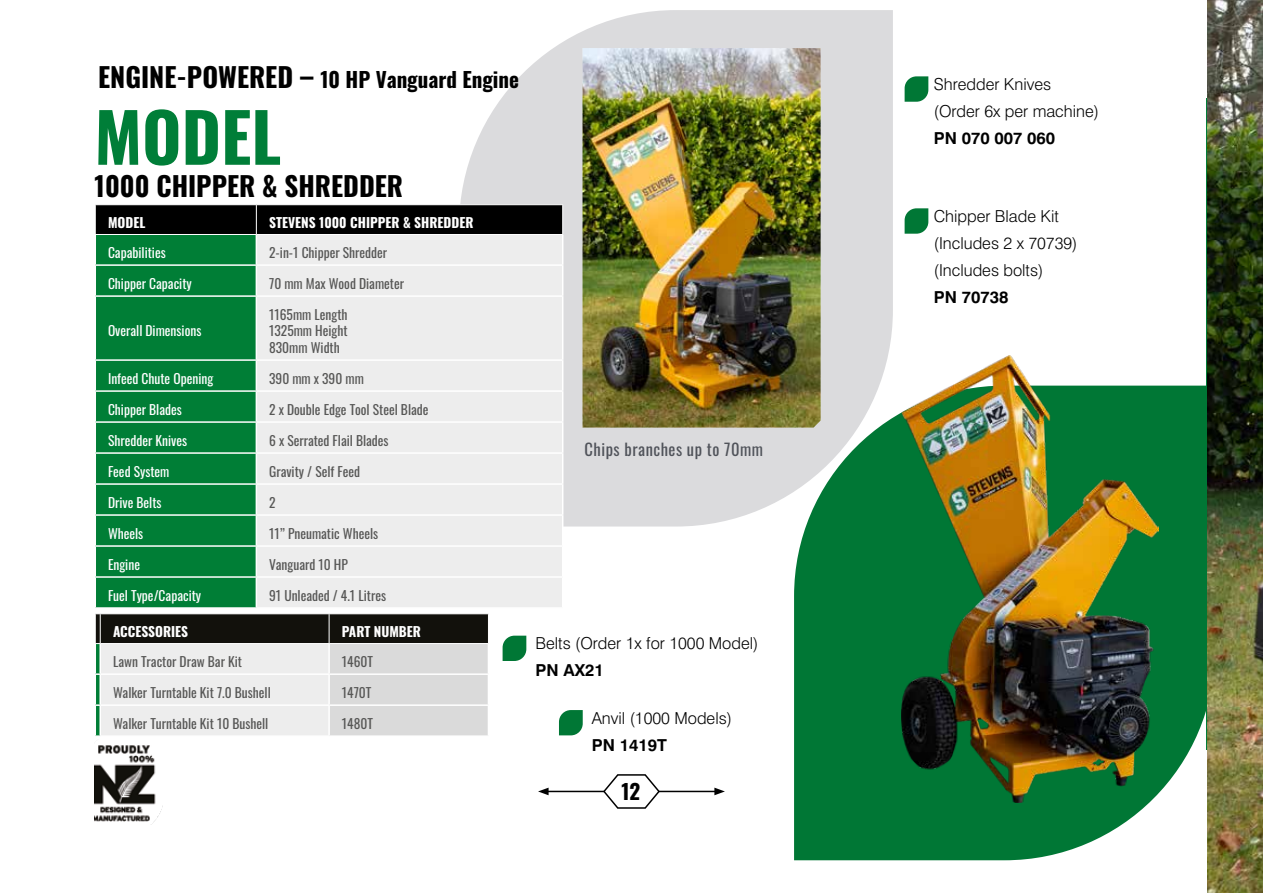
<style>
.page{position:relative;width:1263px;height:893px;background:#fff}
.page>*{position:absolute;margin:0;border:0;box-sizing:border-box;transform-origin:0 0}
.t1{font:700 67.5px "Oswald";color:#007e38}
.t2{font:700 27px "Oswald";color:#000}
.t3{font:700 21px "Oswald";color:#000}
.t4{font:300 16.5px/27px "Swiss 721 BT";color:#000}
.t5{font:700 16.5px "Swiss 721 BT";color:#000}
.t6{font:16.5px "Oswald";letter-spacing:.03em;color:#50535a}
.t7{font:13.5px/16.5px "Oswald";color:#575756;text-align:justify}
.t8{font:13.5px "Oswald";color:#fff}
.t9{font:700 13.5px "Oswald";color:#fff}
.s1{font-size:27px}
</style>
<div class="page">
<hr style="left:659px;top:791px;width:58px;height:1px;background:#000">
<svg style="left:714px;top:788px;width:11px;height:7px"></svg>
<svg style="left:602px;top:774px;width:59px;height:35px"></svg>
<hr style="left:546px;top:791px;width:58px;height:1px;background:#000">
<svg style="left:538px;top:788px;width:11px;height:7px"></svg>
<svg style="left:460px;top:10px;width:433px;height:516px;background:#e0e0e1"></svg>
<svg style="left:794px;top:386px;width:413px;height:474px;background:#2c8d57"></svg>
<svg style="left:95px;top:613px;width:394px;height:123px;background:#b3b4b2"></svg>
<hr style="left:100px;top:735px;width:229px;height:2px;background:#fff">
<hr style="left:329px;top:735px;width:160px;height:2px;background:#fff">
<div style="left:96px;top:297px;width:160px;height:310px;background:#007e36"></div>
<div style="left:257px;top:297px;width:305px;height:310px;background:#ededed"></div>
<hr style="left:256px;top:204px;width:307px;height:1px;background:#fff">
<svg style="left:95px;top:205px;width:468px;height:90px;background:#6d8979"></svg>
<hr style="left:256px;top:295px;width:307px;height:2px;background:#fff">
<hr style="left:562px;top:297px;width:1px;height:62px;background:#fff">
<hr style="left:94px;top:359px;width:162px;height:2px;background:#fff">
<hr style="left:256px;top:359px;width:307px;height:2px;background:#fff">
<hr style="left:94px;top:390px;width:162px;height:2px;background:#fff">
<hr style="left:256px;top:390px;width:307px;height:2px;background:#fff">
<hr style="left:94px;top:421px;width:162px;height:2px;background:#fff">
<hr style="left:256px;top:421px;width:307px;height:2px;background:#fff">
<hr style="left:94px;top:452px;width:162px;height:2px;background:#fff">
<hr style="left:256px;top:452px;width:307px;height:2px;background:#fff">
<hr style="left:94px;top:483px;width:162px;height:2px;background:#fff">
<hr style="left:256px;top:483px;width:307px;height:2px;background:#fff">
<hr style="left:94px;top:514px;width:162px;height:2px;background:#fff">
<hr style="left:256px;top:514px;width:307px;height:2px;background:#fff">
<hr style="left:94px;top:545px;width:162px;height:2px;background:#fff">
<hr style="left:256px;top:545px;width:307px;height:2px;background:#fff">
<hr style="left:94px;top:576px;width:162px;height:2px;background:#fff">
<hr style="left:256px;top:576px;width:307px;height:2px;background:#fff">
<svg style="left:256px;top:390px;width:1px;height:188px"></svg>
<svg style="left:562px;top:361px;width:1px;height:165px"></svg>
<img style="left:901px;top:355px;width:257px;height:448px">
<img style="left:582px;top:48px;width:239px;height:380px">
<img style="left:1207px;top:1px;width:56px;height:892px">
<svg style="left:904px;top:76px;width:24px;height:26px"></svg>
<svg style="left:904px;top:208px;width:24px;height:26px"></svg>
<svg style="left:503px;top:636px;width:23px;height:25px"></svg>
<svg style="left:559px;top:710px;width:24px;height:25px"></svg>
<img style="left:94px;top:745px;width:68px;height:80px">
<h3 class="t3" style="left:98px;top:69px;width:422px"><span class="s1">ENGINE-POWERED –</span> 10 HP Vanguard Engine</h3>
<h1 class="t1" style="left:94px;top:102px;width:188px">MODEL</h1>
<h2 class="t2" style="left:94px;top:172px;width:310px">1000 CHIPPER &amp; SHREDDER</h2>
<p class="t9" style="left:108px;top:215px;width:39px">MODEL</p>
<p class="t9" style="left:269px;top:215px;width:206px">STEVENS 1000 CHIPPER &amp; SHREDDER</p>
<p class="t8" style="left:108px;top:240px;width:59px">Capabilities</p>
<p class="t7" style="left:269px;top:243px;width:120px">2-in-1 Chipper Shredder</p>
<p class="t8" style="left:108px;top:271px;width:85px">Chipper Capacity</p>
<p class="t7" style="left:269px;top:274px;width:136px">70 mm Max Wood Diameter</p>
<p class="t8" style="left:108px;top:319px;width:95px">Overall Dimensions</p>
<p class="t7" style="left:269px;top:305px;width:80px">1165mm Length 1325mm Height 830mm Width</p>
<p class="t8" style="left:108px;top:366px;width:107px">Infeed Chute Opening</p>
<p class="t7" style="left:269px;top:369px;width:96px">390 mm x 390 mm</p>
<p class="t8" style="left:108px;top:397px;width:75px">Chipper Blades</p>
<p class="t7" style="left:269px;top:400px;width:161px">2 x Double Edge Tool Steel Blade</p>
<p class="t8" style="left:108px;top:428px;width:81px">Shredder Knives</p>
<p class="t7" style="left:269px;top:430px;width:121px">6 x Serrated Flail Blades</p>
<p class="t8" style="left:108px;top:459px;width:63px">Feed System</p>
<p class="t7" style="left:269px;top:461px;width:92px">Gravity / Self Feed</p>
<p class="t8" style="left:108px;top:490px;width:55px">Drive Belts</p>
<p class="t7" style="left:269px;top:492px;width:8px">2</p>
<p class="t8" style="left:108px;top:521px;width:37px">Wheels</p>
<p class="t7" style="left:269px;top:523px;width:111px">11” Pneumatic Wheels</p>
<p class="t8" style="left:108px;top:552px;width:33px">Engine</p>
<p class="t7" style="left:269px;top:554px;width:80px">Vanguard 10 HP</p>
<p class="t8" style="left:108px;top:583px;width:95px">Fuel Type/Capacity</p>
<p class="t7" style="left:269px;top:585px;width:118px">91 Unleaded / 4.1 Litres</p>
<p class="t9" style="left:113px;top:624px;width:77px">ACCESSORIES</p>
<p class="t9" style="left:342px;top:624px;width:81px">PART NUMBER</p>
<p class="t7" style="left:113px;top:652px;width:131px">Lawn Tractor Draw Bar Kit</p>
<p class="t7" style="left:342px;top:652px;width:33px">1460T</p>
<p class="t7" style="left:113px;top:683px;width:159px">Walker Turntable Kit 7.0 Bushell</p>
<p class="t7" style="left:342px;top:683px;width:31px">1470T</p>
<p class="t7" style="left:113px;top:714px;width:157px">Walker Turntable Kit 10 Bushell</p>
<p class="t7" style="left:342px;top:714px;width:33px">1480T</p>
<p class="t6" style="left:585px;top:434px;width:180px">Chips branches up to 70mm</p>
<p class="t4" style="left:535px;top:629px;width:224px">Belts (Order 1x for 1000 Model)</p>
<p class="t5" style="left:535px;top:660px;width:70px">PN AX21</p>
<p class="t4" style="left:592px;top:705px;width:142px">Anvil (1000 Models)</p>
<p class="t5" style="left:592px;top:735px;width:77px">PN 1419T</p>
<h3 class="t3" style="left:621px;top:781px;width:20px">12</h3>
<p class="t4" style="left:934px;top:70px;width:167px">Shredder Knives (Order 6x per machine)</p>
<p class="t5" style="left:934px;top:128px;width:123px">PN 070 007 060</p>
<p class="t4" style="left:934px;top:202px;width:145px">Chipper Blade Kit (Includes 2 x 70739) (Includes bolts)</p>
<p class="t5" style="left:934px;top:287px;width:76px">PN 70738</p>
</div>
